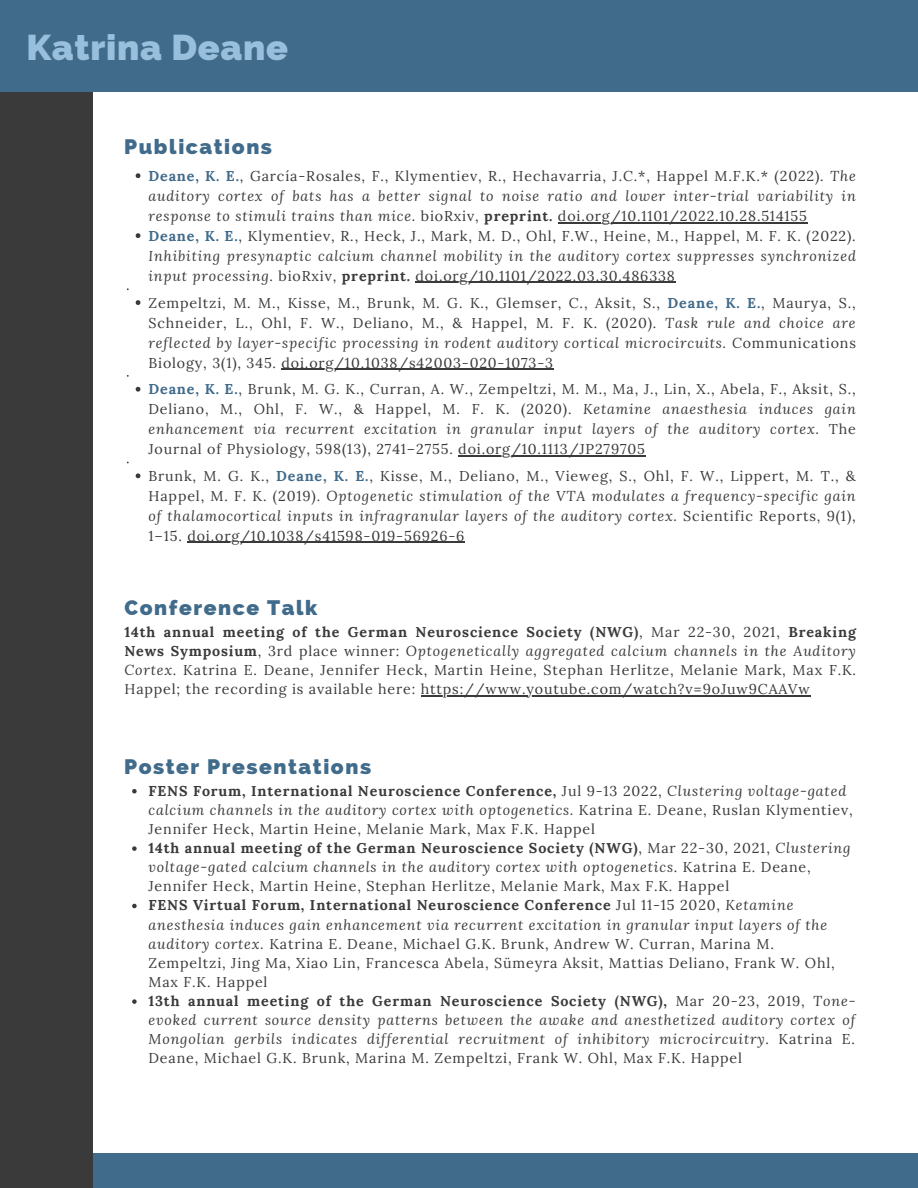
<style>
.page{position:relative;width:918px;height:1188px;background:#416b8b}
.page>*{position:absolute;margin:0;border:0;box-sizing:border-box;transform-origin:0 0}
.t1{font:800 36px "Raleway";letter-spacing:.02em;color:#98bfdc}
.t2{font:800 21px "Raleway";letter-spacing:.075em;color:#416b8b}
.t3{font:14.25px/19.2px "Lora";letter-spacing:.06em;color:#3a3a3a;text-align:justify}
.s1{font-weight:700;color:#416b8b}
.s2{font-style:italic}
.s3{font-weight:700}
</style>
<div class="page">
<div style="left:0;top:92px;width:918px;height:1061px;background:#fff"></div>
<div style="left:0;top:92px;width:92px;height:1096px;background:#3a3a3a"></div>
<svg style="left:136px;top:173px;width:4px;height:5px"></svg>
<hr style="left:558px;top:222px;width:250px;height:1px;background:#3a3a3a">
<svg style="left:136px;top:233px;width:4px;height:5px"></svg>
<hr style="left:416px;top:282px;width:260px;height:1px;background:#3a3a3a">
<svg style="left:136px;top:300px;width:4px;height:5px"></svg>
<hr style="left:282px;top:368px;width:272px;height:2px;background:#3a3a3a">
<svg style="left:136px;top:387px;width:4px;height:5px"></svg>
<hr style="left:458px;top:455px;width:188px;height:1px;background:#3a3a3a">
<svg style="left:136px;top:473px;width:4px;height:5px"></svg>
<hr style="left:187px;top:542px;width:278px;height:1px;background:#3a3a3a">
<svg style="left:132px;top:789px;width:5px;height:4px"></svg>
<svg style="left:132px;top:846px;width:5px;height:5px"></svg>
<svg style="left:132px;top:904px;width:5px;height:4px"></svg>
<svg style="left:132px;top:999px;width:5px;height:5px"></svg>
<hr style="left:421px;top:695px;width:390px;height:2px;background:#3a3a3a">
<h1 class="t1" style="left:26px;top:27px;width:263px">Katrina Deane</h1>
<h2 class="t2" style="left:124px;top:135px;width:149px">Publications</h2>
<p class="t3" style="left:148px;top:165px;width:709px;line-height:20.1px;text-align:left"><span class="s1">Deane, K. E.</span>, García-Rosales, F., Klymentiev, R., Hechavarria, J.C.*, Happel M.F.K.* (2022). <span class="s2">The auditory cortex of bats has a better signal to noise ratio and lower inter-trial variability in response to stimuli trains than mice.</span> bioRxiv, <span class="s3">preprint.</span> doi.org/10.1101/2022.10.28.514155<br><span class="s1">Deane, K. E.</span>, Klymentiev, R., Heck, J., Mark, M. D., Ohl, F.W., Heine, M., Happel, M. F. K. (2022).<br><span class="s2">Inhibiting presynaptic calcium channel mobility in the auditory cortex suppresses synchronized input processing</span>. bioRxiv, <span class="s3">preprint.</span> doi.org/10.1101/2022.03.30.486338</p>
<p class="t3" style="left:148px;top:292px;width:709px;line-height:20px">Zempeltzi, M. M., Kisse, M., Brunk, M. G. K., Glemser, C., Aksit, S., <span class="s1">Deane, K. E.</span>, Maurya, S., Schneider, L., Ohl, F. W., Deliano, M., &amp; Happel, M. F. K. (2020). <span class="s2">Task rule and choice are reflected by layer-specific processing in rodent auditory cortical microcircuits. C</span>ommunications Biology, 3(1), 345. doi.org/10.1038/s42003-020-1073-3</p>
<p class="t3" style="left:148px;top:379px;width:709px;line-height:20px"><span class="s1">Deane, K. E.</span>, Brunk, M. G. K., Curran, A. W., Zempeltzi, M. M., Ma, J., Lin, X., Abela, F., Aksit, S., Deliano, M., Ohl, F. W., &amp; Happel, M. F. K. (2020). <span class="s2">Ketamine anaesthesia induces gain enhancement via recurrent excitation in granular input layers of the auditory cortex.</span> The Journal of Physiology, 598(13), 2741–2755. doi.org/10.1113/JP279705</p>
<p class="t3" style="left:148px;top:466px;width:709px;line-height:20px">Brunk, M. G. K., <span class="s1">Deane, K. E.</span>, Kisse, M., Deliano, M., Vieweg, S., Ohl, F. W., Lippert, M. T., &amp; Happel, M. F. K. (2019). <span class="s2">Optogenetic stimulation of the VTA modulates a frequency-specific gain of thalamocortical inputs in infragranular layers of the auditory cortex.</span> Scientific Reports, 9(1), 1–15. doi.org/10.1038/s41598-019-56926-6</p>
<h2 class="t2" style="left:124px;top:595px;width:194px">Conference Talk</h2>
<p class="t3" style="left:124px;top:622px;width:733px"><span class="s3">14th annual meeting of the German Neuroscience Society (NWG)</span>, Mar 22-30, 2021, <span class="s3">Breaking News Symposium</span>, 3rd place winner: <span class="s2">Optogenetically aggregated calcium channels in the Auditory Cortex</span>. Katrina E. Deane, Jennifer Heck, Martin Heine, Stephan Herlitze, Melanie Mark, Max F.K.<br>Happel; the recording is available here: https://www.youtube.com/watch?v=9oJuw9CAAVw</p>
<h2 class="t2" style="left:124px;top:754px;width:248px">Poster Presentations</h2>
<p class="t3" style="left:148px;top:781px;width:709px;text-align:left"><span class="s3">FENS Forum, International Neuroscience Conference,</span> Jul 9-13 2022, <span class="s2">Clustering voltage-gated calcium channels in the auditory cortex with optogenetics.</span> Katrina E. Deane, Ruslan Klymentiev, Jennifer Heck, Martin Heine, Melanie Mark, Max F.K. Happel<br><span class="s3">14th annual meeting of the German Neuroscience Society (NWG)</span>, Mar 22-30, 2021, <span class="s2">Clustering voltage-gated calcium channels in the auditory cortex with optogenetics</span>. Katrina E. Deane, Jennifer Heck, Martin Heine, Stephan Herlitze, Melanie Mark, Max F.K. Happel<br><span class="s3">FENS Virtual Forum, International Neuroscience Conference</span> Jul 11-15 2020, <span class="s2">Ketamine anesthesia induces gain enhancement via recurrent excitation in granular input layers of the auditory cortex.</span> Katrina E. Deane, Michael G.K. Brunk, Andrew W. Curran, Marina M.<br>Zempeltzi, Jing Ma, Xiao Lin, Francesca Abela, Sümeyra Aksit, Mattias Deliano, Frank W. Ohl, Max F.K. Happel<br><span class="s3">13th annual meeting of the German Neuroscience Society (NWG),</span> Mar 20-23, 2019, <span class="s2">Tone&shy;evoked current source density patterns between the awake and anesthetized auditory cortex of Mongolian gerbils indicates differential recruitment of inhibitory microcircuitry</span>. Katrina E.<br>Deane, Michael G.K. Brunk, Marina M. Zempeltzi, Frank W. Ohl, Max F.K. Happel</p>
</div>
